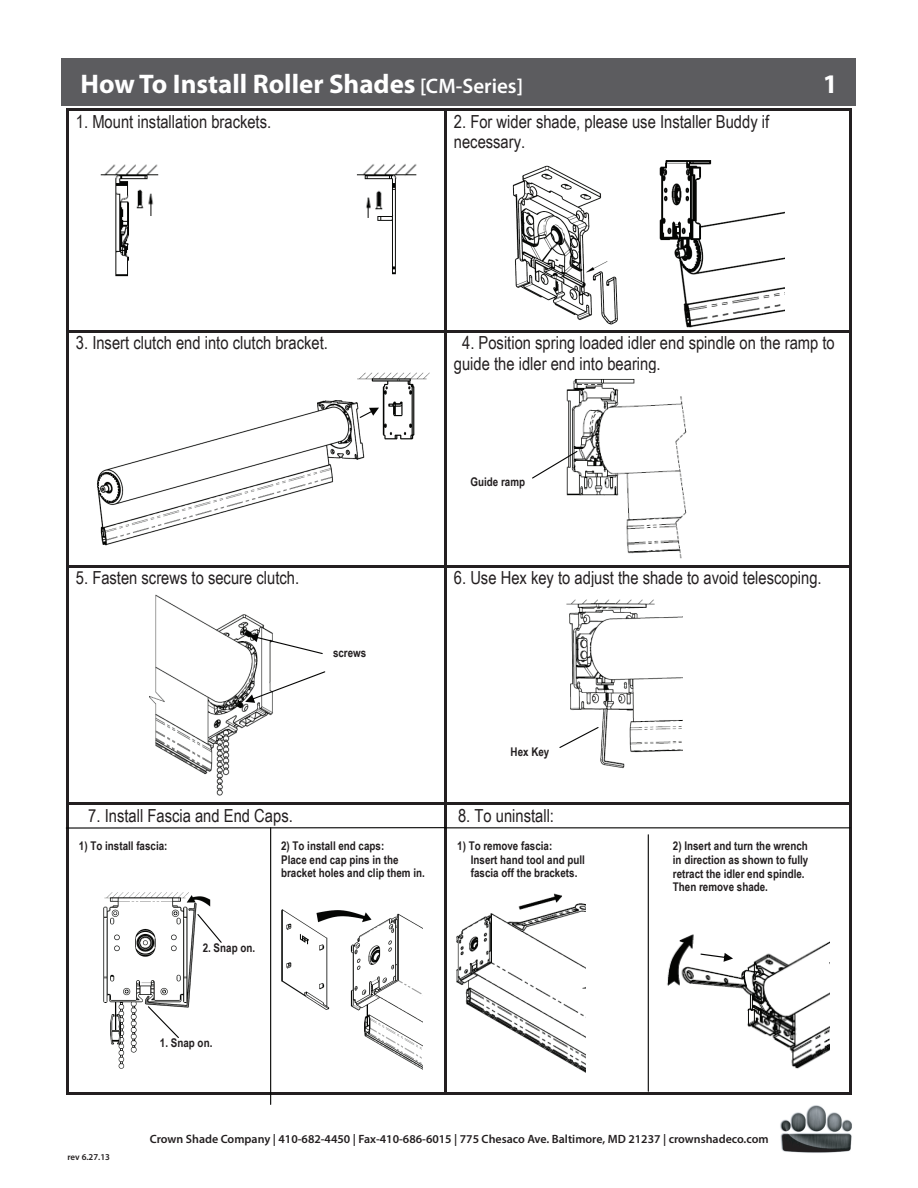
<style>
.page{position:relative;width:918px;height:1188px;background:#fff}
.page>*{position:absolute;margin:0;border:0;box-sizing:border-box;transform-origin:0 0}
.t1{font:700 27px "Myriad Pro";color:#fff}
.t2{font:18px/20.7px "Arial Narrow";color:#231f20}
.t3{font:700 12px/13.8px "Arial Narrow";color:#231f20}
.t4{font:600 12px "Myriad Pro";color:#231f20}
.t5{font:600 9px "Myriad Pro";color:#231f20}
.s1{font-weight:600;font-size:21px}
</style>
<div class="page">
<div style="left:62px;top:58px;width:794px;height:48px;background:#5c5c5f"></div>
<img style="left:780px;top:1105px;width:72px;height:48px">
<img style="left:100px;top:164px;width:317px;height:113px">
<img style="left:512px;top:165px;width:106px;height:160px">
<img style="left:659px;top:160px;width:125px;height:168px">
<hr style="left:67px;top:109px;width:785px;height:2px;background:#231f20">
<hr style="left:67px;top:111px;width:2px;height:219px;background:#231f20">
<hr style="left:445px;top:111px;width:2px;height:219px;background:#231f20">
<hr style="left:850px;top:111px;width:2px;height:219px;background:#231f20">
<img style="left:97px;top:372px;width:333px;height:174px">
<img style="left:566px;top:378px;width:121px;height:181px">
<hr style="left:67px;top:330px;width:785px;height:2px;background:#231f20">
<hr style="left:67px;top:332px;width:2px;height:233px;background:#231f20">
<hr style="left:445px;top:332px;width:2px;height:233px;background:#231f20">
<hr style="left:850px;top:332px;width:2px;height:233px;background:#231f20">
<img style="left:150px;top:594px;width:123px;height:202px">
<img style="left:566px;top:599px;width:116px;height:170px">
<hr style="left:67px;top:565px;width:785px;height:2px;background:#231f20">
<hr style="left:67px;top:567px;width:2px;height:236px;background:#231f20">
<hr style="left:445px;top:567px;width:2px;height:236px;background:#231f20">
<hr style="left:850px;top:567px;width:2px;height:236px;background:#231f20">
<img style="left:103px;top:892px;width:108px;height:177px">
<img style="left:281px;top:909px;width:142px;height:161px">
<svg style="left:360px;top:408px;width:19px;height:10px"></svg>
<svg style="left:532px;top:450px;width:46px;height:30px"></svg>
<svg style="left:249px;top:633px;width:74px;height:21px"></svg>
<svg style="left:245px;top:671px;width:80px;height:32px"></svg>
<svg style="left:559px;top:726px;width:41px;height:23px"></svg>
<img style="left:456px;top:893px;width:130px;height:179px">
<img style="left:667px;top:934px;width:162px;height:135px">
<hr style="left:67px;top:803px;width:785px;height:2px;background:#231f20">
<hr style="left:67px;top:805px;width:2px;height:290px;background:#231f20">
<hr style="left:67px;top:1093px;width:378px;height:2px;background:#231f20">
<hr style="left:445px;top:805px;width:2px;height:290px;background:#231f20">
<hr style="left:447px;top:1093px;width:403px;height:2px;background:#231f20">
<hr style="left:850px;top:805px;width:2px;height:290px;background:#231f20">
<svg style="left:196px;top:913px;width:26px;height:31px"></svg>
<hr style="left:66px;top:827px;width:379px;height:2px;background:#050504">
<hr style="left:270px;top:828px;width:1px;height:276px;background:#050504">
<hr style="left:445px;top:827px;width:405px;height:1px;background:#050504">
<hr style="left:648px;top:835px;width:1px;height:256px;background:#050504">
<svg style="left:700px;top:953px;width:33px;height:9px"></svg>
<svg style="left:147px;top:1005px;width:33px;height:34px"></svg>
<h1 class="t1" style="left:81px;top:66px;width:444px">How To Install Roller Shades <span class="s1">[CM-Series]</span></h1>
<h1 class="t1" style="left:823px;top:66px;width:16px">1</h1>
<p class="t2" style="left:76px;top:110px;width:197px">1. Mount installation brackets.</p>
<p class="t2" style="left:454px;top:110px;width:317px">2. For wider shade, please use Installer Buddy if necessary.</p>
<p class="t2" style="left:76px;top:332px;width:254px">3. Insert clutch end into clutch bracket.</p>
<p class="t2" style="left:454px;top:332px;width:382px;text-indent:8px">4. Position spring loaded idler end spindle on the ramp to guide the idler end into bearing.</p>
<p class="t3" style="left:470px;top:475px;width:56px">Guide ramp</p>
<p class="t2" style="left:76px;top:567px;width:225px">5. Fasten screws to secure clutch.</p>
<p class="t2" style="left:454px;top:567px;width:369px">6. Use Hex key to adjust the shade to avoid telescoping.</p>
<p class="t3" style="left:333px;top:645px;width:35px">screws</p>
<p class="t3" style="left:511px;top:744px;width:40px">Hex Key</p>
<p class="t2" style="left:88px;top:804px;width:206px">7. Install Fascia and End Caps.</p>
<p class="t2" style="left:458px;top:804px;width:98px">8. To uninstall:</p>
<p class="t3" style="left:79px;top:838px;width:90px">1) To install fascia:</p>
<p class="t3" style="left:203px;top:941px;width:54px">2. Snap on.</p>
<p class="t3" style="left:281px;top:838px;width:145px">2) To install end caps:<br>Place end cap pins in the bracket holes and clip them in.</p>
<p class="t3" style="left:471px;top:838px;width:116px;text-indent:-14px">1) To remove fascia:<br>Insert hand tool and pull fascia off the brackets.</p>
<p class="t3" style="left:673px;top:838px;width:137px">2) Insert and turn the wrench in direction as shown to fully retract the idler end spindle.<br>Then remove shade.</p>
<p class="t3" style="left:160px;top:1036px;width:54px">1. Snap on.</p>
<p class="t5" style="left:68px;top:1152px;width:44px">rev 6.27.13</p>
<p class="t4" style="left:150px;top:1132px;width:620px">Crown Shade Company | 410-682-4450 | Fax-410-686-6015 | 775 Chesaco Ave. Baltimore, MD 21237 | crownshadeco.com</p>
</div>
